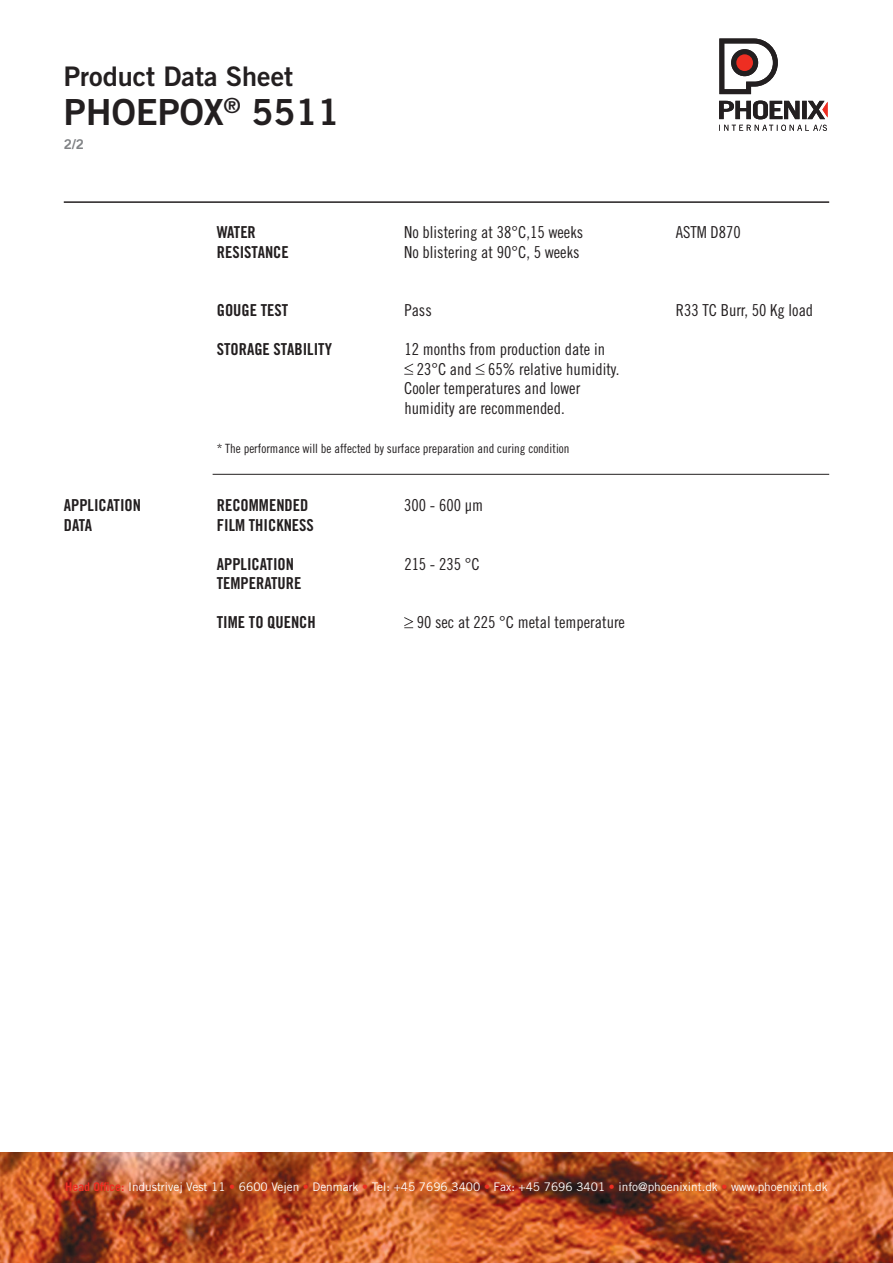
<style>
.page{position:relative;width:893px;height:1263px;background:#fff}
.page>*{position:absolute;margin:0;border:0;box-sizing:border-box;transform-origin:0 0}
.t1{font:36px "Trade Gothic Bold Two";color:#231f20}
.t2{font:27px "Trade Gothic Bold Two";color:#231f20}
.t3{font:16.5px "Trade Gothic Cond Eighteen";color:#231f20}
.t4{font:16.5px "Trade Gothic Bold Cond Twenty";color:#231f20}
.t5{font:13.5px "Trade Gothic Bold Two";color:#808285}
.t6{font:12.75px "Trade Gothic Cond Eighteen";color:#231f20}
.t7{font:11.85px "Trade Gothic";color:#fff}
.s1{font-weight:700;color:#ee2e22}
.s2{color:#ee2e22}
</style>
<div class="page">
<hr style="left:64px;top:201px;width:765px;height:2px;background:#231f20">
<img style="left:0;top:1152px;width:893px;height:111px">
<svg style="left:719px;top:39px;width:59px;height:55px"></svg>
<svg style="left:719px;top:101px;width:80px;height:18px"></svg>
<div style="left:802px;top:101px;width:5px;height:18px;background:#231f20"></div>
<svg style="left:719px;top:125px;width:108px;height:6px"></svg>
<svg style="left:807px;top:101px;width:21px;height:18px"></svg>
<hr style="left:213px;top:474px;width:616px;height:1px;background:#231f20">
<svg style="left:404px;top:363px;width:9px;height:12px"></svg>
<svg style="left:476px;top:363px;width:8px;height:12px"></svg>
<svg style="left:404px;top:617px;width:9px;height:11px"></svg>
<h2 class="t2" style="left:64px;top:59px;width:231px">Product Data Sheet</h2>
<h1 class="t1" style="left:64px;top:89px;width:277px">PHOEPOX<sup>®</sup> 5511</h1>
<p class="t5" style="left:64px;top:135px;width:22px">2/2</p>
<p class="t4" style="left:217px;top:222px;width:41px">WATER</p>
<p class="t3" style="left:404px;top:222px;width:180px">No blistering at 38°C,15 weeks</p>
<p class="t3" style="left:676px;top:222px;width:67px">ASTM D870</p>
<p class="t4" style="left:217px;top:242px;width:74px">RESISTANCE</p>
<p class="t3" style="left:404px;top:242px;width:177px">No blistering at 90°C, 5 weeks</p>
<p class="t4" style="left:217px;top:300px;width:73px">GOUGE TEST</p>
<p class="t3" style="left:404px;top:300px;width:29px">Pass</p>
<p class="t3" style="left:676px;top:300px;width:139px">R33 TC Burr, 50 Kg load</p>
<p class="t4" style="left:217px;top:339px;width:117px">STORAGE STABILITY</p>
<p class="t3" style="left:404px;top:339px;width:202px">12 months from production date in</p>
<p class="t3" style="left:417px;top:359px;width:204px">23°C and 65% relative humidity.</p>
<p class="t3" style="left:404px;top:378px;width:177px">Cooler temperatures and lower</p>
<p class="t3" style="left:404px;top:398px;width:162px">humidity are recommended.</p>
<p class="t6" style="left:217px;top:440px;width:354px">* The performance will be affected by surface preparation and curing condition</p>
<p class="t4" style="left:64px;top:495px;width:79px">APPLICATION</p>
<p class="t4" style="left:217px;top:495px;width:93px">RECOMMENDED</p>
<p class="t3" style="left:404px;top:495px;width:80px">300 - 600 µm</p>
<p class="t4" style="left:64px;top:515px;width:30px">DATA</p>
<p class="t4" style="left:217px;top:515px;width:99px">FILM THICKNESS</p>
<p class="t4" style="left:217px;top:554px;width:79px">APPLICATION</p>
<p class="t3" style="left:404px;top:554px;width:77px">215 - 235 °C</p>
<p class="t4" style="left:217px;top:573px;width:86px">TEMPERATURE</p>
<p class="t4" style="left:217px;top:612px;width:100px">TIME TO QUENCH</p>
<p class="t3" style="left:417px;top:612px;width:210px">90 sec at 225 °C metal temperature</p>
<p class="t7" style="left:65px;top:1179px;width:764px"><span class="s1">Head Office:</span> Industrivej Vest 11 <span class="s2">•</span> 6600 Vejen <span class="s2">•</span> Denmark <span class="s2">•</span> Tel: +45 7696 3400 <span class="s2">•</span> Fax: +45 7696 3401 <span class="s2">•</span> info@phoenixint.dk <span class="s2">•</span> www.phoenixint.dk</p>
</div>
